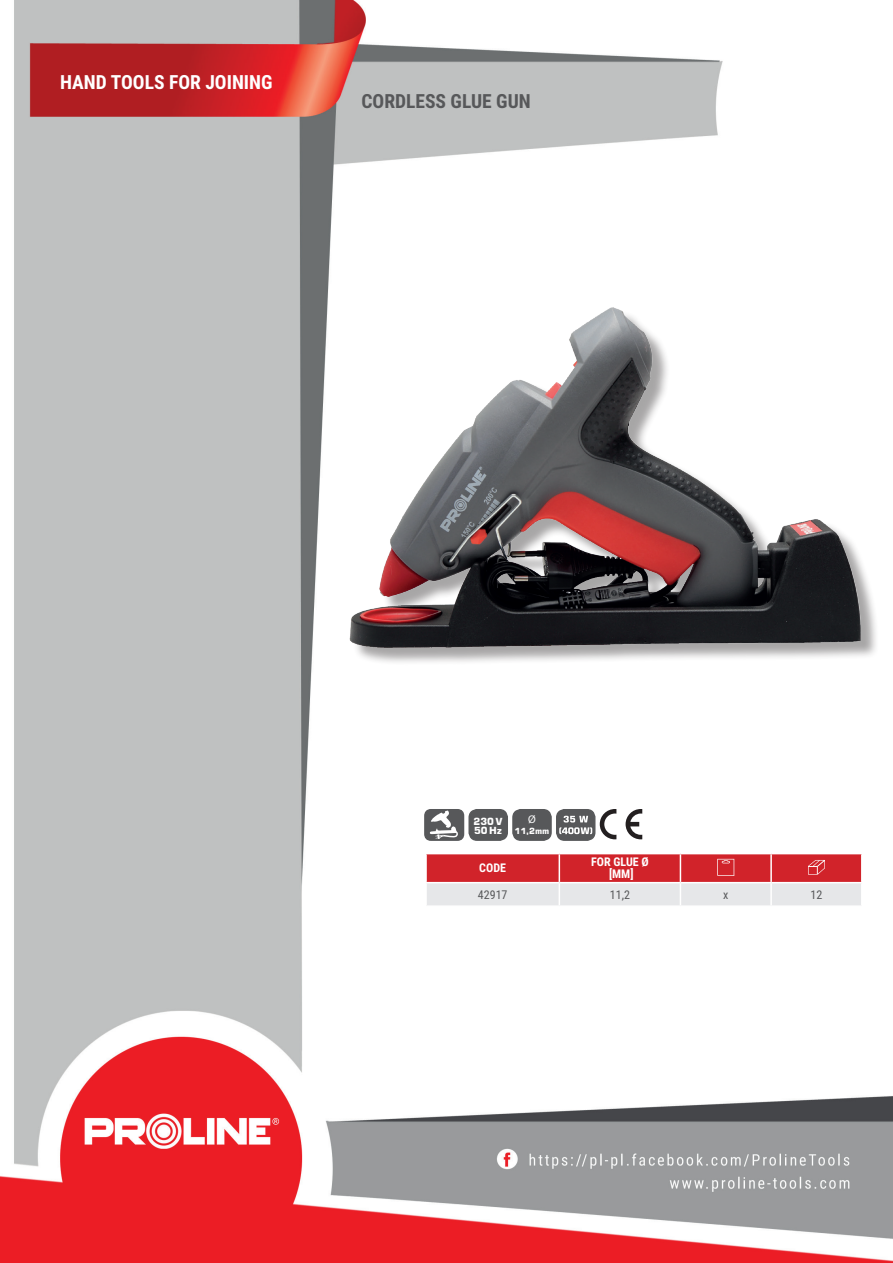
<style>
.page{position:relative;width:893px;height:1263px;background:#fff}
.page>*{position:absolute;margin:0;border:0;box-sizing:border-box;transform-origin:0 0}
.t1{font:700 19.5px "Roboto Condensed";color:#fff}
.t2{font:700 19.5px "Roboto Condensed";color:#57585a}
.t3{font:700 12px/12px "Roboto Condensed";color:#fff;text-align:center}
.t4{font:12px "Roboto Condensed";color:#57585a}
.t5{font:11.1px "Myriad Pro";color:#fff}
.t6{font:700 9.75px/8.6px "Square 721 BT";color:#fff}
.t7{font:700 8.4px "Square 721 BT";color:#fff}
</style>
<div class="page">
<img style="left:0;top:0;width:893px;height:1263px">
<div style="left:353px;top:310px;width:526px;height:356px;background:#231f20;opacity:.4"></div>
<img style="left:345px;top:304px;width:527px;height:350px">
<hr style="left:425px;top:854px;width:2px;height:28px;background:#fff">
<hr style="left:425px;top:883px;width:2px;height:22px;background:#fff">
<hr style="left:425px;top:853px;width:134px;height:1px;background:#fff">
<hr style="left:425px;top:882px;width:134px;height:1px;background:#fff">
<hr style="left:425px;top:905px;width:134px;height:2px;background:#fff">
<hr style="left:559px;top:905px;width:121px;height:2px;background:#fff">
<hr style="left:680px;top:905px;width:91px;height:2px;background:#fff">
<hr style="left:771px;top:905px;width:91px;height:2px;background:#fff">
<svg style="left:426px;top:853px;width:436px;height:53px;background:#dd858a"></svg>
<div style="left:425px;top:810px;width:38px;height:30px;background:#57585a;border-radius:6px"></div>
<div style="left:424px;top:809px;width:40px;height:32px;border:1px solid #57585a;border-radius:6px"></div>
<svg style="left:430px;top:810px;width:28px;height:29px"></svg>
<div style="left:469px;top:810px;width:38px;height:30px;background:#57585a;border-radius:8px"></div>
<div style="left:468px;top:809px;width:40px;height:32px;border:1px solid #57585a;border-radius:8px"></div>
<div style="left:513px;top:810px;width:38px;height:30px;background:#57585a;border-radius:8px"></div>
<div style="left:512px;top:809px;width:40px;height:32px;border:1px solid #57585a;border-radius:8px"></div>
<div style="left:557px;top:810px;width:38px;height:30px;background:#57585a;border-radius:8px"></div>
<div style="left:556px;top:809px;width:39px;height:32px;border:1px solid #57585a;border-radius:8px"></div>
<svg style="left:559px;top:816px;width:33px;height:18px"></svg>
<svg style="left:626px;top:809px;width:16px;height:30px"></svg>
<svg style="left:600px;top:809px;width:16px;height:30px"></svg>
<p class="t1" style="left:60px;top:69px;width:214px">HAND TOOLS FOR JOINING</p>
<p class="t2" style="left:361px;top:88px;width:171px">CORDLESS GLUE GUN</p>
<p class="t6" style="left:474px;top:817px;width:31px">230 V<br>50Hz</p>
<p class="t5" style="left:528px;top:812px;width:9px">Ø</p>
<p class="t7" style="left:515px;top:825px;width:36px">11,2mm</p>
<p class="t3" style="left:479px;top:862px;width:28px">CODE</p>
<p class="t3" style="left:591px;top:856px;width:59px">FOR GLUE Ø [MM]</p>
<p class="t4" style="left:478px;top:886px;width:31px">42917</p>
<p class="t4" style="left:610px;top:886px;width:22px">11,2</p>
<p class="t4" style="left:723px;top:886px;width:7px">x</p>
<p class="t4" style="left:810px;top:886px;width:13px">12</p>
</div>
